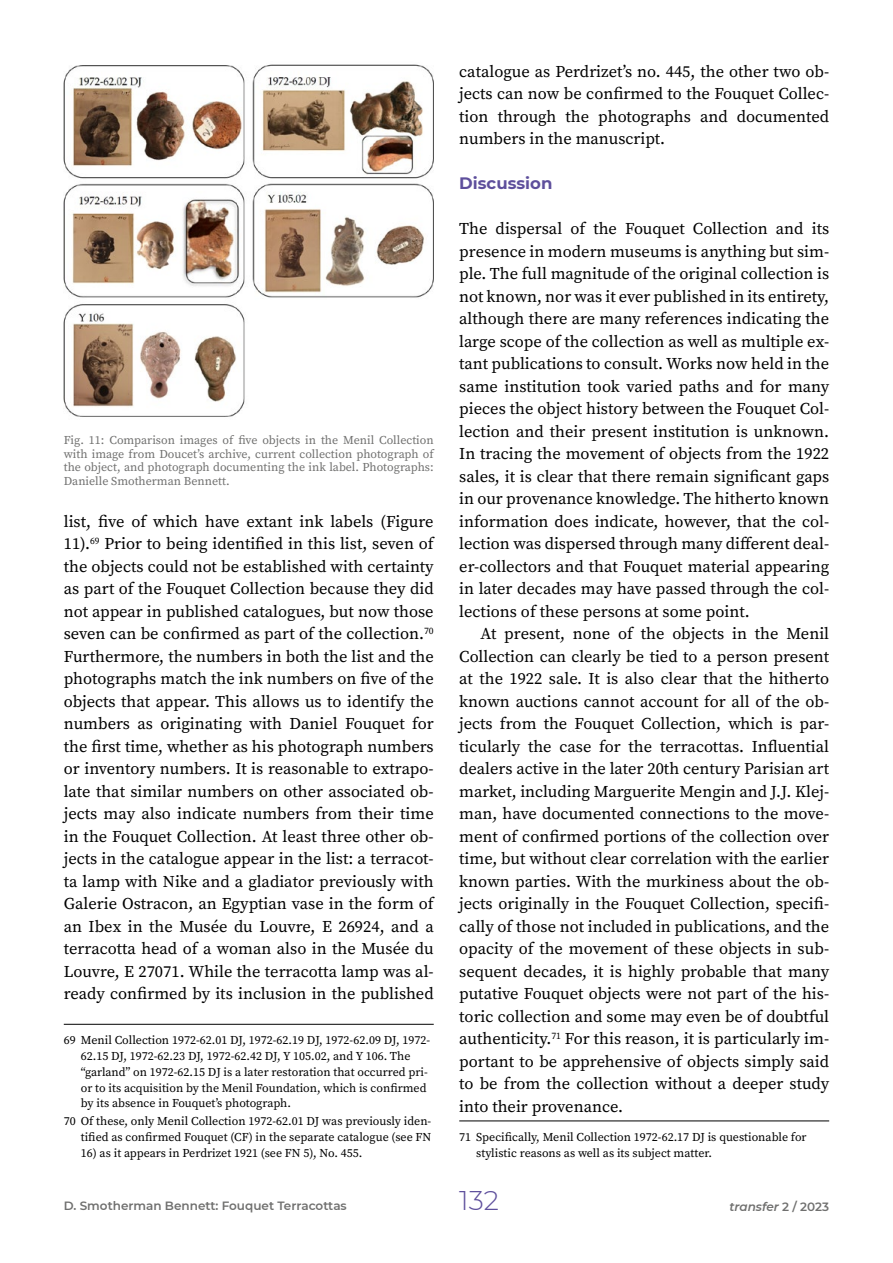
<style>
.page{position:relative;width:893px;height:1263px;background:#fff}
.page>*{position:absolute;margin:0;border:0;box-sizing:border-box;transform-origin:0 0}
.t1{font:300 27px "Montserrat";color:#5e4f9c}
.t2{font:16.5px/22.5px "Source Serif Variable";color:#000;text-align:justify}
.t3{font:700 16.5px "Montserrat";color:#5e4f9c}
.t4{font:12px/15.8px "Source Serif Variable";color:#000}
.t5{font:12px/13.5px "Source Serif Variable";color:#70706f;text-align:justify}
.t6{font:600 12px "Montserrat";color:#70706f}
.t7{font:italic 600 12px "Montserrat";color:#70706f}
.s1{font-style:normal}
</style>
<div class="page">
<hr style="left:64px;top:1024px;width:370px;height:1px;background:#000">
<hr style="left:459px;top:1121px;width:370px;height:1px;background:#000">
<img style="left:64px;top:64px;width:370px;height:353px">
<p class="t5" style="left:64px;top:433px;width:371px">Fig. 11: Comparison images of five objects in the Menil Collection with image from Doucet’s archive, current collection photograph of the object, and photograph documenting the ink label. Photographs:<br>Danielle Smotherman Bennett.</p>
<p class="t2" style="left:64px;top:510px;width:371px">list, five of which have extant ink labels (Figure 11).<sup>69</sup> Prior to being identified in this list, seven of the objects could not be established with certainty as part of the Fouquet Collection because they did not appear in published catalogues, but now those seven can be confirmed as part of the collection.<sup>70<br></sup>Furthermore, the numbers in both the list and the photographs match the ink numbers on five of the objects that appear. This allows us to identify the numbers as originating with Daniel Fouquet for the first time, whether as his photograph numbers or inventory numbers. It is reasonable to extrapo&shy;late that similar numbers on other associated ob&shy;jects may also indicate numbers from their time in the Fouquet Collection. At least three other ob&shy;jects in the catalogue appear in the list: a terracot&shy;ta lamp with Nike and a gladiator previously with Galerie Ostracon, an Egyptian vase in the form of an Ibex in the Musée du Louvre, E 26924, and a terracotta head of a woman also in the Musée du Louvre, E 27071. While the terracotta lamp was al&shy;ready confirmed by its inclusion in the published</p>
<p class="t4" style="left:81px;top:1032px;width:351px;text-indent:-17px">69 Menil Collection 1972-62.01 DJ, 1972-62.19 DJ, 1972-62.09 DJ, 1972- 62.15 DJ, 1972-62.23 DJ, 1972-62.42 DJ, Y 105.02, and Y 106. The “garland” on 1972-62.15 DJ is a later restoration that occurred pri&shy;or to its acquisition by the Menil Foundation, which is confirmed by its absence in Fouquet’s photograph.</p>
<p class="t4" style="left:64px;top:1113px;width:369px;text-align:right">70 Of these, only Menil Collection 1972-62.01 DJ was previously iden&shy;tified as confirmed Fouquet (CF) in the separate catalogue (see FN</p>
<p class="t4" style="left:81px;top:1145px;width:283px">16) as it appears in Perdrizet 1921 (see FN 5), No. 455.</p>
<p class="t6" style="left:64px;top:1197px;width:285px">D. Smotherman Bennett: Fouquet Terracottas</p>
<p class="t2" style="left:459px;top:60px;width:371px">catalogue as Perdrizet’s no. 445, the other two ob&shy;jects can now be confirmed to the Fouquet Collec&shy;tion through the photographs and documented numbers in the manuscript.</p>
<p class="t3" style="left:459px;top:171px;width:95px">Discussion</p>
<p class="t2" style="left:459px;top:217px;width:371px">The dispersal of the Fouquet Collection and its presence in modern museums is anything but sim&shy;ple. The full magnitude of the original collection is not known, nor was it ever published in its entirety, although there are many references indicating the large scope of the collection as well as multiple ex&shy;tant publications to consult. Works now held in the same institution took varied paths and for many pieces the object history between the Fouquet Col&shy;lection and their present institution is unknown.<br>In tracing the movement of objects from the 1922 sales, it is clear that there remain significant gaps in our provenance knowledge. The hitherto known information does indicate, however, that the col&shy;lection was dispersed through many different deal&shy;er-collectors and that Fouquet material appearing in later decades may have passed through the col&shy;lections of these persons at some point.</p>
<p class="t2" style="left:459px;top:622px;width:371px;text-indent:21px">At present, none of the objects in the Menil Collection can clearly be tied to a person present at the 1922 sale. It is also clear that the hitherto known auctions cannot account for all of the ob&shy;jects from the Fouquet Collection, which is par&shy;ticularly the case for the terracottas. Influential dealers active in the later 20th century Parisian art market, including Marguerite Mengin and J.J. Klej&shy;man, have documented connections to the move&shy;ment of confirmed portions of the collection over time, but without clear correlation with the earlier known parties. With the murkiness about the ob&shy;jects originally in the Fouquet Collection, specifi&shy;cally of those not included in publications, and the opacity of the movement of these objects in sub&shy;sequent decades, it is highly probable that many putative Fouquet objects were not part of the his&shy;toric collection and some may even be of doubtful authenticity.<sup>71</sup> For this reason, it is particularly im&shy;portant to be apprehensive of objects simply said to be from the collection without a deeper study into their provenance.</p>
<p class="t4" style="left:476px;top:1129px;width:332px;text-indent:-17px">71 Specifically, Menil Collection 1972-62.17 DJ is questionable for stylistic reasons as well as its subject matter.</p>
<h1 class="t1" style="left:459px;top:1182px;width:41px">132</h1>
<p class="t7" style="left:729px;top:1198px;width:101px">transfer <span class="s1">2 / 2023</span></p>
</div>
